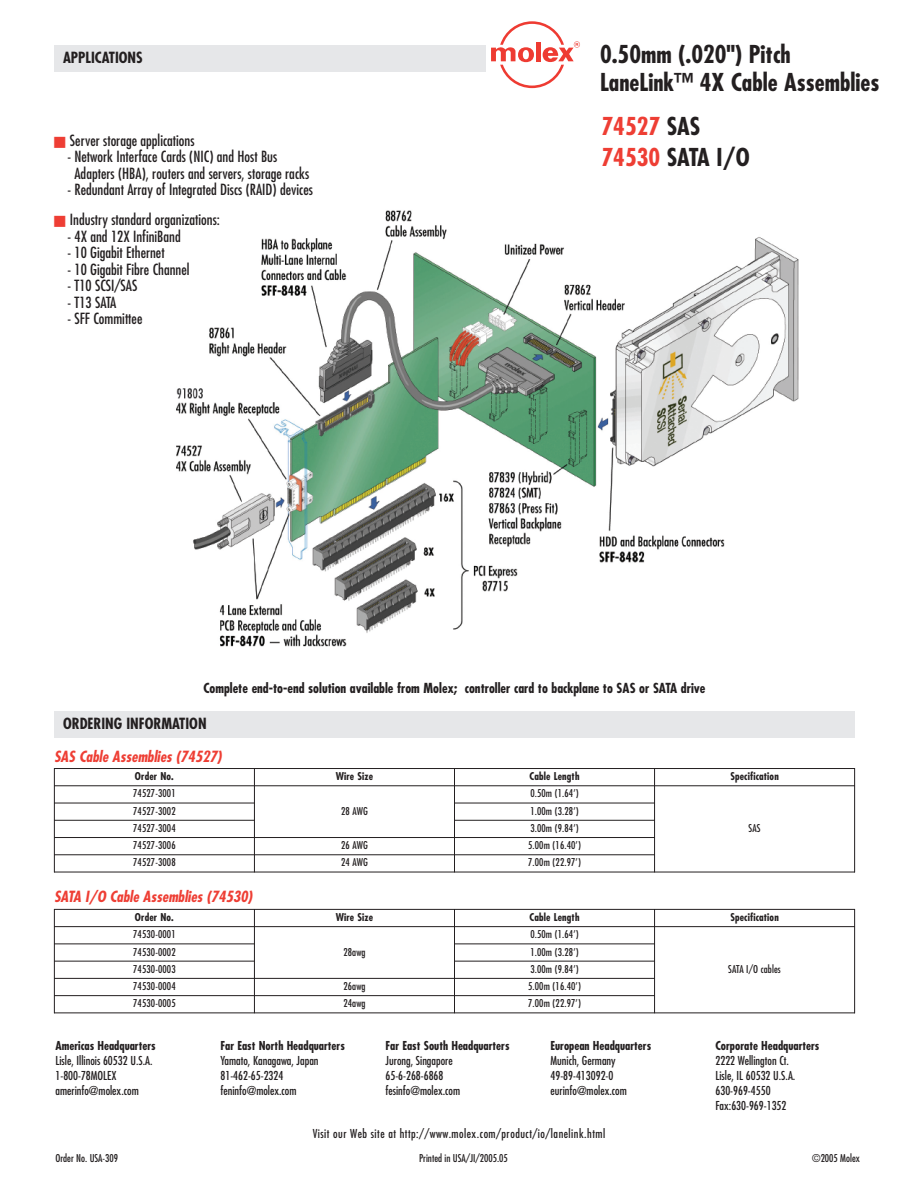
<style>
.page{position:relative;width:918px;height:1188px;background:#fff}
.page>*{position:absolute;margin:0;border:0;box-sizing:border-box;transform-origin:0 0}
.t1{font:700 condensed 24px/28.5px "Futura";color:#231f20}
.t2{font:700 condensed 24px/31.5px "Futura";color:#ee3e34}
.t3{font:condensed 15px/16.5px "Futura";color:#231f20}
.t4{font:italic 700 condensed 15px "Futura";color:#ee3e34}
.t5{font:700 condensed 15px "Futura";color:#231f20}
.t6{font:700 condensed 13.5px "Futura";color:#231f20}
.t7{font:condensed 12px/15px "Futura";color:#231f20}
.t8{font:700 condensed 12px "Futura";color:#231f20}
.t9{font:condensed 12px "Futura";letter-spacing:.04em;color:#231f20}
.t10{font:condensed 10.5px "Futura";letter-spacing:.01em;color:#231f20}
.t11{font:700 condensed 10.5px "Futura";letter-spacing:.015em;color:#231f20}
.s1{color:#231f20}
.s2{color:#ee3e34}
</style>
<div class="page">
<svg style="left:491px;top:21px;width:89px;height:67px"></svg>
<img style="left:176px;top:210px;width:623px;height:437px">
<div style="left:54px;top:45px;width:432px;height:27px;background:#e6e7e9"></div>
<div style="left:600px;top:44px;width:280px;height:172px;background:#fff"></div>
<div style="left:54px;top:711px;width:801px;height:27px;background:#e6e7e9"></div>
<hr style="left:54px;top:768px;width:1px;height:104px;background:#231f20">
<hr style="left:254px;top:768px;width:1px;height:104px;background:#231f20">
<hr style="left:454px;top:768px;width:1px;height:104px;background:#231f20">
<hr style="left:654px;top:768px;width:1px;height:104px;background:#231f20">
<hr style="left:854px;top:768px;width:1px;height:104px;background:#231f20">
<hr style="left:54px;top:768px;width:801px;height:1px;background:#231f20">
<hr style="left:54px;top:785px;width:801px;height:1px;background:#231f20">
<hr style="left:54px;top:803px;width:201px;height:1px;background:#231f20">
<hr style="left:454px;top:803px;width:201px;height:1px;background:#231f20">
<hr style="left:54px;top:820px;width:201px;height:1px;background:#231f20">
<hr style="left:454px;top:820px;width:201px;height:1px;background:#231f20">
<hr style="left:54px;top:837px;width:601px;height:1px;background:#231f20">
<hr style="left:54px;top:854px;width:601px;height:1px;background:#231f20">
<hr style="left:54px;top:872px;width:801px;height:1px;background:#231f20">
<hr style="left:54px;top:909px;width:1px;height:104px;background:#231f20">
<hr style="left:254px;top:909px;width:1px;height:104px;background:#231f20">
<hr style="left:454px;top:909px;width:1px;height:104px;background:#231f20">
<hr style="left:654px;top:909px;width:1px;height:104px;background:#231f20">
<hr style="left:854px;top:909px;width:1px;height:104px;background:#231f20">
<hr style="left:54px;top:909px;width:801px;height:1px;background:#231f20">
<hr style="left:54px;top:926px;width:801px;height:1px;background:#231f20">
<hr style="left:54px;top:944px;width:201px;height:1px;background:#231f20">
<hr style="left:454px;top:944px;width:201px;height:1px;background:#231f20">
<hr style="left:54px;top:961px;width:201px;height:1px;background:#231f20">
<hr style="left:454px;top:961px;width:201px;height:1px;background:#231f20">
<hr style="left:54px;top:978px;width:601px;height:1px;background:#231f20">
<hr style="left:54px;top:995px;width:601px;height:1px;background:#231f20">
<hr style="left:54px;top:1013px;width:801px;height:1px;background:#231f20">
<h2 class="t5" style="left:63px;top:51px;width:81px">APPLICATIONS</h2>
<h1 class="t1" style="left:600px;top:42px;width:281px">0.50mm (.020") Pitch<br>LaneLink™ 4X Cable Assemblies</h1>
<h1 class="t2" style="left:602px;top:112px;width:150px">74527 <span class="s1">SAS<br></span>74530 <span class="s1">SATA I/O</span></h1>
<h2 class="t3" style="left:54px;top:133px;width:142px"><span class="s2">■</span> Server storage applications</h2>
<h2 class="t3" style="left:74px;top:149px;width:236px;text-indent:-7px">- Network Interface Cards (NIC) and Host Bus<br>Adapters (HBA), routers and servers, storage racks</h2>
<h2 class="t3" style="left:68px;top:182px;width:247px">- Redundant Array of Integrated Discs (RAID) devices</h2>
<h2 class="t3" style="left:54px;top:212px;width:167px"><span class="s2">■</span> Industry standard organizations:</h2>
<h2 class="t3" style="left:68px;top:229px;width:115px">- 4X and 12X InfiniBand</h2>
<h2 class="t3" style="left:68px;top:245px;width:99px">- 10 Gigabit Ethernet</h2>
<h2 class="t3" style="left:68px;top:262px;width:123px">- 10 Gigabit Fibre Channel</h2>
<h2 class="t3" style="left:68px;top:278px;width:71px">- T10 SCSI/SAS</h2>
<h2 class="t3" style="left:68px;top:295px;width:51px">- T13 SATA</h2>
<h2 class="t3" style="left:68px;top:311px;width:76px">- SFF Committee</h2>
<p class="t6" style="left:203px;top:682px;width:504px">Complete end-to-end solution available from Molex; controller card to backplane to SAS or SATA drive</p>
<h2 class="t5" style="left:63px;top:717px;width:145px">ORDERING INFORMATION</h2>
<h2 class="t4" style="left:54px;top:749px;width:169px">SAS Cable Assemblies (74527)</h2>
<p class="t11" style="left:135px;top:772px;width:40px">Order No.</p>
<p class="t11" style="left:336px;top:772px;width:39px">Wire Size</p>
<p class="t11" style="left:530px;top:772px;width:51px">Cable Length</p>
<p class="t11" style="left:730px;top:772px;width:50px">Specification</p>
<p class="t10" style="left:133px;top:789px;width:44px">74527-3001</p>
<p class="t10" style="left:341px;top:806px;width:28px">28 AWG</p>
<p class="t10" style="left:530px;top:789px;width:50px">0.50m (1.64’)</p>
<p class="t10" style="left:133px;top:806px;width:44px">74527-3002</p>
<p class="t10" style="left:530px;top:806px;width:50px">1.00m (3.28’)</p>
<p class="t10" style="left:133px;top:823px;width:44px">74527-3004</p>
<p class="t10" style="left:530px;top:823px;width:50px">3.00m (9.84’)</p>
<p class="t10" style="left:133px;top:840px;width:44px">74527-3006</p>
<p class="t10" style="left:341px;top:840px;width:28px">26 AWG</p>
<p class="t10" style="left:528px;top:840px;width:54px">5.00m (16.40’)</p>
<p class="t10" style="left:133px;top:858px;width:44px">74527-3008</p>
<p class="t10" style="left:341px;top:858px;width:28px">24 AWG</p>
<p class="t10" style="left:528px;top:858px;width:54px">7.00m (22.97’)</p>
<p class="t10" style="left:749px;top:823px;width:14px">SAS</p>
<h2 class="t4" style="left:54px;top:890px;width:200px">SATA I/O Cable Assemblies (74530)</h2>
<p class="t11" style="left:135px;top:912px;width:40px">Order No.</p>
<p class="t11" style="left:336px;top:912px;width:39px">Wire Size</p>
<p class="t11" style="left:530px;top:912px;width:51px">Cable Length</p>
<p class="t11" style="left:730px;top:912px;width:50px">Specification</p>
<p class="t10" style="left:133px;top:930px;width:44px">74530-0001</p>
<p class="t10" style="left:343px;top:947px;width:24px">28awg</p>
<p class="t10" style="left:530px;top:930px;width:50px">0.50m (1.64’)</p>
<p class="t10" style="left:133px;top:947px;width:44px">74530-0002</p>
<p class="t10" style="left:530px;top:947px;width:50px">1.00m (3.28’)</p>
<p class="t10" style="left:133px;top:964px;width:44px">74530-0003</p>
<p class="t10" style="left:530px;top:964px;width:50px">3.00m (9.84’)</p>
<p class="t10" style="left:133px;top:981px;width:44px">74530-0004</p>
<p class="t10" style="left:343px;top:981px;width:24px">26awg</p>
<p class="t10" style="left:528px;top:981px;width:54px">5.00m (16.40’)</p>
<p class="t10" style="left:133px;top:999px;width:44px">74530-0005</p>
<p class="t10" style="left:343px;top:999px;width:24px">24awg</p>
<p class="t10" style="left:528px;top:999px;width:54px">7.00m (22.97’)</p>
<p class="t10" style="left:728px;top:964px;width:54px">SATA I/O cables</p>
<p class="t8" style="left:56px;top:1041px;width:102px">Americas Headquarters</p>
<p class="t7" style="left:56px;top:1054px;width:99px">Lisle, Illinois 60532 U.S.A.<br>1-800-78MOLEX amerinfo@molex.com</p>
<p class="t8" style="left:220px;top:1041px;width:126px">Far East North Headquarters</p>
<p class="t7" style="left:220px;top:1054px;width:100px">Yamato, Kanagawa, Japan<br>81-462-65-2324 feninfo@molex.com</p>
<p class="t8" style="left:385px;top:1041px;width:126px">Far East South Headquarters</p>
<p class="t7" style="left:385px;top:1054px;width:76px">Jurong, Singapore<br>65-6-268-6868 fesinfo@molex.com</p>
<p class="t8" style="left:550px;top:1041px;width:102px">European Headquarters</p>
<p class="t7" style="left:550px;top:1054px;width:78px">Munich, Germany<br>49-89-413092-0 eurinfo@molex.com</p>
<p class="t9" style="left:313px;top:1128px;width:294px">Visit our Web site at http://www.molex.com/product/io/lanelink.html</p>
<p class="t8" style="left:715px;top:1041px;width:105px">Corporate Headquarters</p>
<p class="t7" style="left:715px;top:1054px;width:81px">2222 Wellington Ct.<br>Lisle, IL 60532 U.S.A.<br>630-969-4550<br>Fax:630-969-1352</p>
<p class="t10" style="left:56px;top:1153px;width:64px">Order No. USA-309</p>
<p class="t10" style="left:419px;top:1153px;width:90px">Printed in USA/JI/2005.05</p>
<p class="t10" style="left:812px;top:1153px;width:49px">©2005 Molex</p>
</div>
